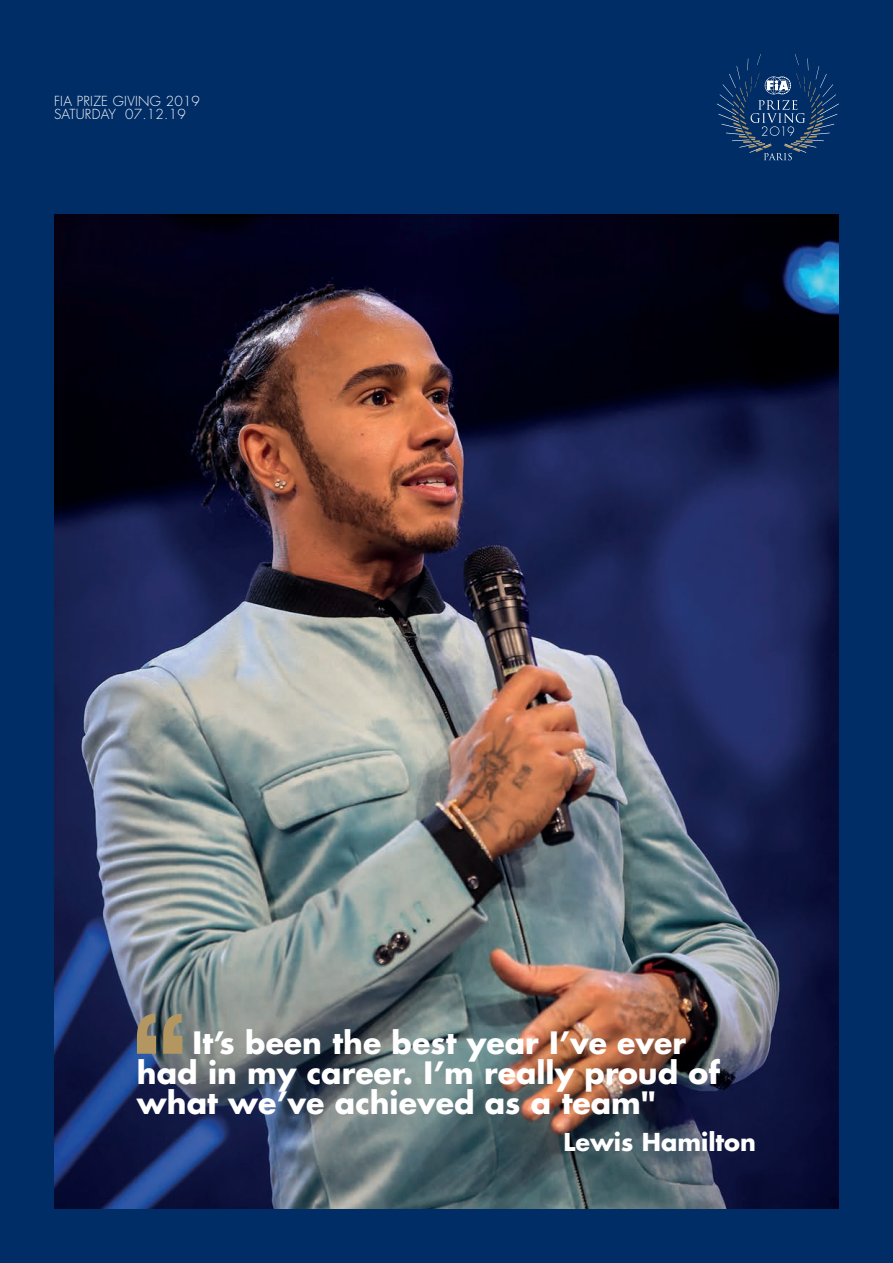
<style>
.page{position:relative;width:893px;height:1263px;background:#002d66}
.page>*{position:absolute;margin:0;border:0;box-sizing:border-box;transform-origin:0 0}
.t1{font:700 30px/30px "Futura Std";color:#fff}
.t2{font:700 24px "Futura Std";color:#fff}
.t3{font:300 13.5px/13px "Futura Std";letter-spacing:.02em;color:#fff}
</style>
<div class="page">
<svg style="left:717px;top:54px;width:122px;height:106px"></svg>
<img style="left:54px;top:214px;width:785px;height:995px">
<svg style="left:137px;top:1014px;width:45px;height:40px"></svg>
<p class="t3" style="left:54px;top:95px;width:148px">FIA PRIZE GIVING 2019<br>SATURDAY 07.12.19</p>
<p class="t1" style="left:137px;top:1027px;width:584px;text-indent:56px">It’s been the best year I’ve ever had in my career. I’m really proud of what we’ve achieved as a team"</p>
<p class="t2" style="left:563px;top:1126px;width:194px">Lewis Hamilton</p>
</div>
